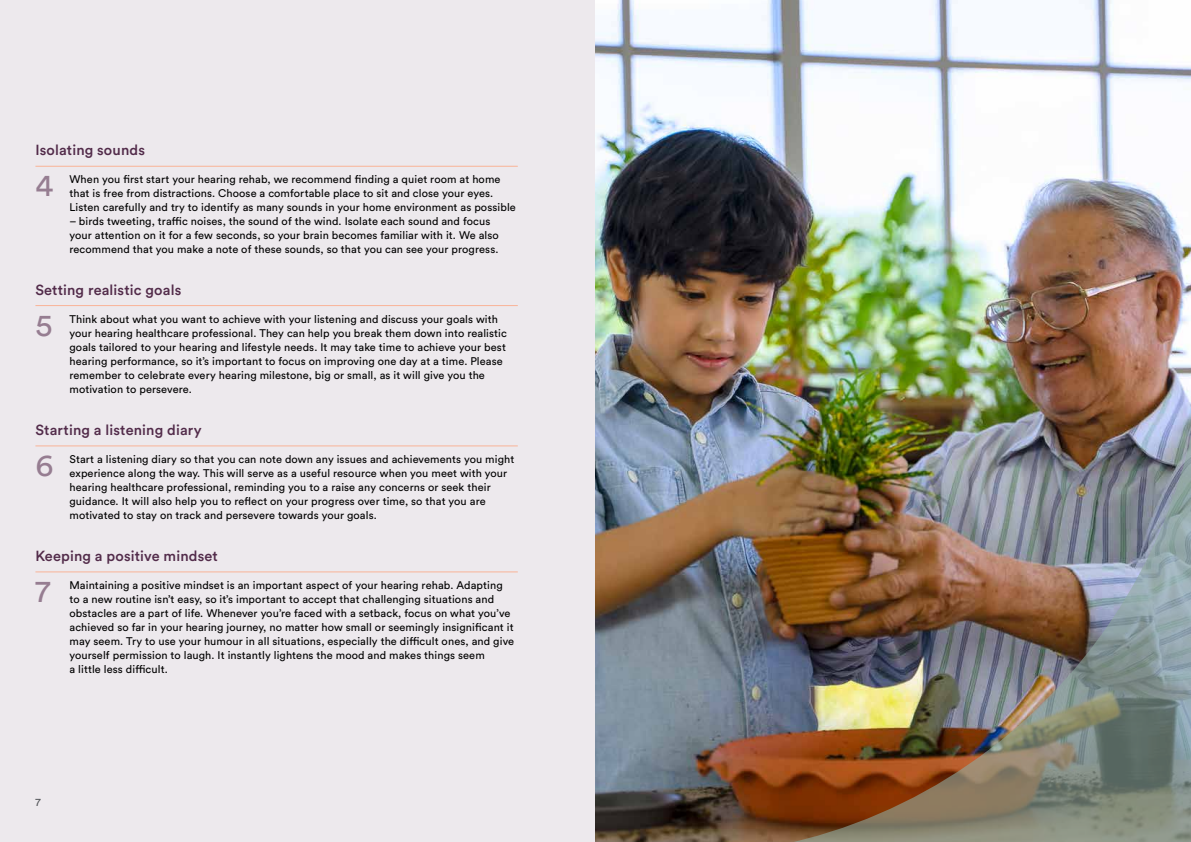
<style>
.page{position:relative;width:1191px;height:842px;background:#fff}
.page>*{position:absolute;margin:0;border:0;box-sizing:border-box;transform-origin:0 0}
.t1{font:31px "Circular Std";color:#967d91}
.t2{font:500 14.5px "Circular Std";letter-spacing:.01em;color:#522b4a}
.t3{font:11px/14px "Circular Std";letter-spacing:.01em;color:#000}
.t4{font:11px "Circular Std";color:#54565a}
</style>
<div class="page">
<div style="left:0;top:0;width:609px;height:842px;background:#ede9ed"></div>
<hr style="left:35px;top:166px;width:483px;height:1px;background:#f9b397">
<hr style="left:35px;top:305px;width:483px;height:1px;background:#f9b397">
<hr style="left:35px;top:446px;width:483px;height:1px;background:#f9b397">
<hr style="left:35px;top:572px;width:483px;height:1px;background:#f9b397">
<img style="left:595px;top:0;width:596px;height:842px">
<img style="left:673px;top:317px;width:518px;height:525px">
<h2 class="t2" style="left:35px;top:141px;width:111px">Isolating sounds</h2>
<p class="t3" style="left:69px;top:172px;width:448px">When you first start your hearing rehab, we recommend finding a quiet room at home that is free from distractions. Choose a comfortable place to sit and close your eyes.<br>Listen carefully and try to identify as many sounds in your home environment as possible</p>
<p class="t3" style="left:69px;top:214px;width:431px">– birds tweeting, traffic noises, the sound of the wind. Isolate each sound and focus your attention on it for a few seconds, so your brain becomes familiar with it. We also recommend that you make a note of these sounds, so that you can see your progress.</p>
<h2 class="t2" style="left:35px;top:281px;width:147px">Setting realistic goals</h2>
<p class="t3" style="left:69px;top:312px;width:439px">Think about what you want to achieve with your listening and discuss your goals with your hearing healthcare professional. They can help you break them down into realistic goals tailored to your hearing and lifestyle needs. It may take time to achieve your best hearing performance, so it’s important to focus on improving one day at a time. Please remember to celebrate every hearing milestone, big or small, as it will give you the motivation to persevere.</p>
<h2 class="t2" style="left:35px;top:421px;width:168px">Starting a listening diary</h2>
<p class="t3" style="left:69px;top:452px;width:446px">Start a listening diary so that you can note down any issues and achievements you might experience along the way. This will serve as a useful resource when you meet with your hearing healthcare professional, reminding you to a raise any concerns or seek their guidance. It will also help you to reflect on your progress over time, so that you are motivated to stay on track and persevere towards your goals.</p>
<h2 class="t2" style="left:35px;top:547px;width:184px">Keeping a positive mindset</h2>
<p class="t3" style="left:69px;top:578px;width:446px">Maintaining a positive mindset is an important aspect of your hearing rehab. Adapting to a new routine isn’t easy, so it’s important to accept that challenging situations and obstacles are a part of life. Whenever you’re faced with a setback, focus on what you’ve achieved so far in your hearing journey, no matter how small or seemingly insignificant it may seem. Try to use your humour in all situations, especially the difficult ones, and give yourself permission to laugh. It instantly lightens the mood and makes things seem<br>a little less difficult.</p>
<h1 class="t1" style="left:35px;top:167px;width:19px">4</h1>
<h1 class="t1" style="left:35px;top:306px;width:18px">5</h1>
<h1 class="t1" style="left:35px;top:446px;width:19px">6</h1>
<h1 class="t1" style="left:35px;top:572px;width:16px">7</h1>
<p class="t4" style="left:35px;top:796px;width:7px">7</p>
</div>
